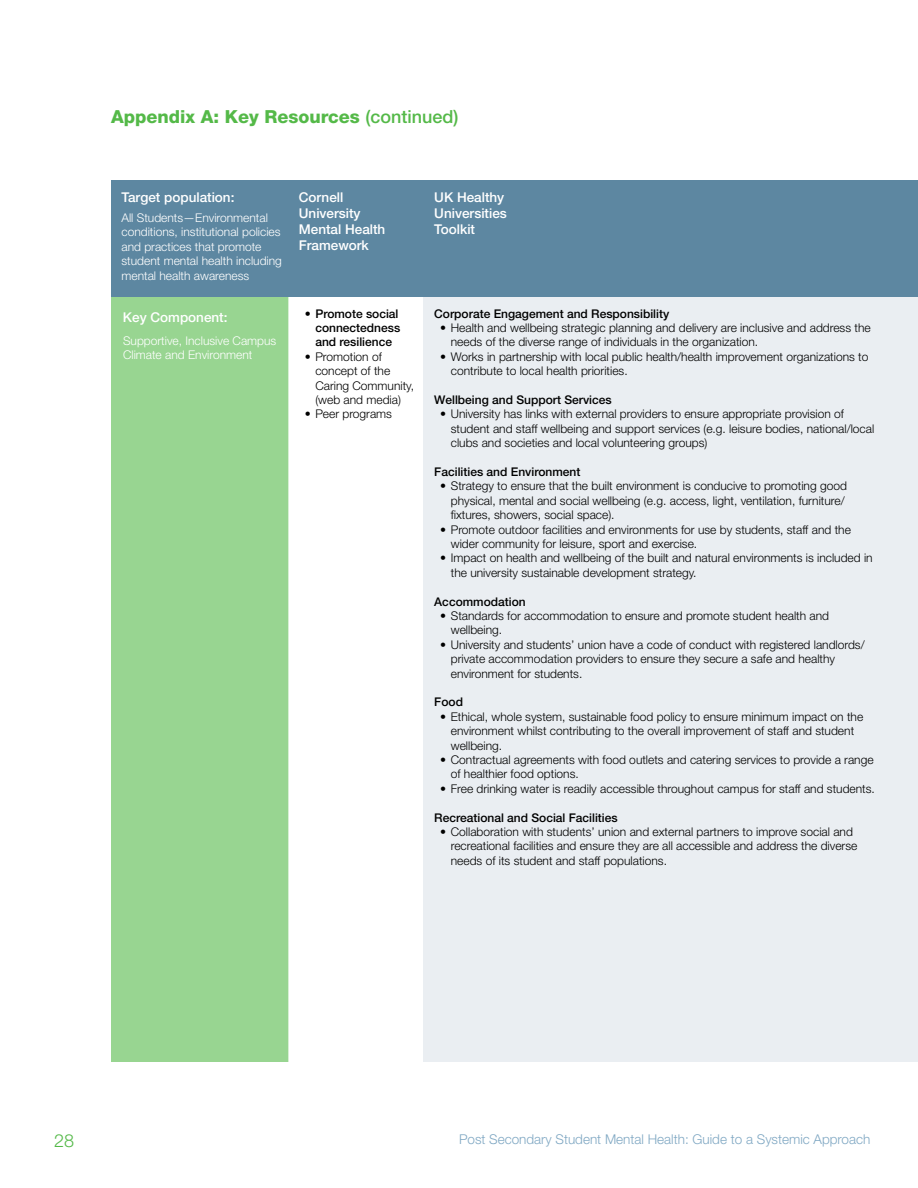
<style>
.page{position:relative;width:918px;height:1188px;background:#fff}
.page>*{position:absolute;margin:0;border:0;box-sizing:border-box;transform-origin:0 0}
.t1{font:800 18px "Helvetica Neue LT Std";color:#54b948}
.t2{font:300 18px "Helvetica Neue LT Std";color:#54b948}
.t3{font:500 13.5px/16.2px "Helvetica Neue LT Std";color:#fff}
.t4{font:300 13.5px "Helvetica Neue LT Std";color:#80a8c3}
.t5{font:300 12px/14.4px "Helvetica Neue LT Std";color:#000}
.t6{font:300 12px/14.4px "Helvetica Neue LT Std";color:#fff}
.t7{font:500 12px/14.4px "Helvetica Neue LT Std";color:#000}
.s1{font-weight:500}
</style>
<div class="page">
<div style="left:111px;top:180px;width:807px;height:117px;background:#5d87a1"></div>
<div style="left:111px;top:297px;width:177px;height:765px;background:#98d591"></div>
<div style="left:424px;top:297px;width:494px;height:765px;background:#eaeef2"></div>
<h1 class="t1" style="left:111px;top:106px;width:349px">Appendix A: Key Resources <span class="s1">(continued)</span></h1>
<p class="t3" style="left:122px;top:189px;width:114px">Target population:</p>
<p class="t6" style="left:122px;top:210px;width:162px">All Students—Environmental conditions, institutional policies and practices that promote student mental health including mental health awareness</p>
<p class="t3" style="left:123px;top:309px;width:106px">Key Component:</p>
<p class="t6" style="left:123px;top:333px;width:155px">Supportive, Inclusive Campus<br>Climate and Environment</p>
<p class="t3" style="left:299px;top:189px;width:88px">Cornell<br>University<br>Mental Health<br>Framework</p>
<p class="t3" style="left:434px;top:189px;width:74px">UK Healthy<br>Universities<br>Toolkit</p>
<p class="t7" style="left:315px;top:306px;width:86px;text-indent:-10px">• Promote social connectedness and resilience</p>
<p class="t5" style="left:315px;top:349px;width:100px;text-indent:-10px">• Promotion of concept of the<br>Caring Community, (web and media)</p>
<p class="t5" style="left:305px;top:407px;width:89px">• Peer programs</p>
<p class="t7" style="left:434px;top:306px;width:236px">Corporate Engagement and Responsibility</p>
<p class="t5" style="left:451px;top:320px;width:421px;text-indent:-10px">• Health and wellbeing strategic planning and delivery are inclusive and address the needs of the diverse range of individuals in the organization.</p>
<p class="t5" style="left:451px;top:349px;width:419px;text-indent:-10px">• Works in partnership with local public health/health improvement organizations to contribute to local health priorities.</p>
<p class="t7" style="left:434px;top:392px;width:179px">Wellbeing and Support Services</p>
<p class="t5" style="left:451px;top:407px;width:425px;text-indent:-10px">• University has links with external providers to ensure appropriate provision of student and staff wellbeing and support services (e.g. leisure bodies, national/local clubs and societies and local volunteering groups)</p>
<p class="t7" style="left:434px;top:464px;width:148px">Facilities and Environment</p>
<p class="t5" style="left:451px;top:479px;width:398px;text-indent:-10px">• Strategy to ensure that the built environment is conducive to promoting good physical, mental and social wellbeing (e.g. access, light, ventilation, furniture/ fixtures, showers, social space).</p>
<p class="t5" style="left:451px;top:522px;width:402px;text-indent:-10px">• Promote outdoor facilities and environments for use by students, staff and the wider community for leisure, sport and exercise.</p>
<p class="t5" style="left:451px;top:551px;width:423px;text-indent:-10px">• Impact on health and wellbeing of the built and natural environments is included in the university sustainable development strategy.</p>
<p class="t7" style="left:434px;top:594px;width:93px">Accommodation</p>
<p class="t5" style="left:451px;top:608px;width:380px;text-indent:-10px">• Standards for accommodation to ensure and promote student health and wellbeing.</p>
<p class="t5" style="left:451px;top:637px;width:415px;text-indent:-10px">• University and students’ union have a code of conduct with registered landlords/ private accommodation providers to ensure they secure a safe and healthy environment for students.</p>
<p class="t7" style="left:434px;top:695px;width:30px">Food</p>
<p class="t5" style="left:451px;top:709px;width:414px;text-indent:-10px">• Ethical, whole system, sustainable food policy to ensure minimum impact on the environment whilst contributing to the overall improvement of staff and student wellbeing.</p>
<p class="t5" style="left:451px;top:752px;width:424px;text-indent:-10px">• Contractual agreements with food outlets and catering services to provide a range of healthier food options.</p>
<p class="t5" style="left:440px;top:781px;width:436px">• Free drinking water is readily accessible throughout campus for staff and students.</p>
<p class="t7" style="left:434px;top:810px;width:185px">Recreational and Social Facilities</p>
<p class="t5" style="left:451px;top:824px;width:408px;text-indent:-10px">• Collaboration with students’ union and external partners to improve social and recreational facilities and ensure they are all accessible and address the diverse needs of its student and staff populations.</p>
<h1 class="t2" style="left:54px;top:1129px;width:22px">28</h1>
<p class="t4" style="left:459px;top:1131px;width:413px">Post Secondary Student Mental Health: Guide to a Systemic Approach</p>
</div>
